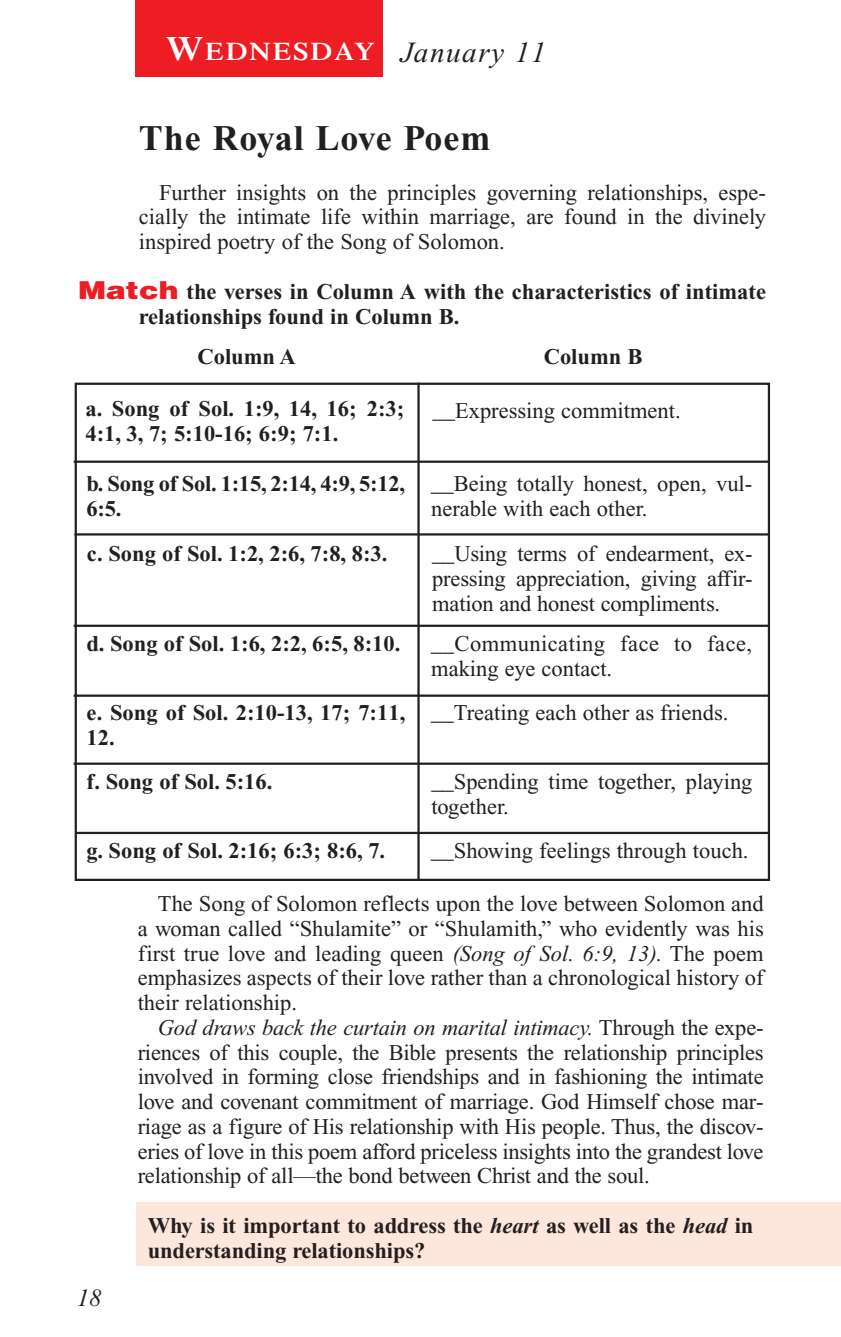
<style>
.page{position:relative;width:841px;height:1337px;background:#fff}
.page>*{position:absolute;margin:0;border:0;box-sizing:border-box;transform-origin:0 0}
.t1{font:700 36px "Times New Roman";letter-spacing:.025em;color:#231f20}
.t2{font:italic 29.25px "Times New Roman";letter-spacing:.05em;color:#231f20}
.t3{font:italic 24.75px "Times New Roman";color:#231f20}
.t4{font:22.5px/24.8px "Times New Roman";color:#231f20;text-align:justify}
.t5{font:700 22.5px/24.8px "Times New Roman";color:#231f20}
.t6{font:22.5px/24.8px "Times New Roman";letter-spacing:.02em;color:#231f20}
.s1{font-family:"Times";font-weight:600;font-style:normal;font-size:33.75px;color:#fff}
.s2{font-family:"Times";font-weight:600;font-style:normal;font-size:25.2px;color:#fff}
.s3{font-family:"Helvetica";font-weight:900;font-size:24.75px;color:#ee1d23}
.s4{font-style:italic}
</style>
<div class="page">
<div style="left:136px;top:1202px;width:704px;height:64px;background:#fde7dc"></div>
<div style="left:135px;top:0;width:247px;height:77px;background:#ee1d23"></div>
<div style="left:75px;top:382px;width:695px;height:499px;border:2px solid #231f20"></div>
<hr style="left:417px;top:382px;width:2px;height:498px;background:#231f20">
<hr style="left:74px;top:460px;width:694px;height:3px;background:#231f20">
<hr style="left:74px;top:533px;width:695px;height:2px;background:#231f20">
<hr style="left:74px;top:624px;width:695px;height:3px;background:#231f20">
<hr style="left:74px;top:694px;width:695px;height:3px;background:#231f20">
<hr style="left:74px;top:762px;width:695px;height:3px;background:#231f20">
<hr style="left:75px;top:832px;width:694px;height:2px;background:#231f20">
<h2 class="t2" style="left:166px;top:42px;width:381px"><span class="s1">W</span><span class="s2">EDNESDAY</span> January 11</h2>
<h1 class="t1" style="left:139px;top:126px;width:353px">The Royal Love Poem</h1>
<p class="t4" style="left:139px;top:182px;width:628px;text-indent:20px">Further insights on the principles governing relationships, espe&shy;cially the intimate life within marriage, are found in the divinely inspired poetry of the Song of Solomon.</p>
<p class="t5" style="left:139px;top:281px;width:628px;text-indent:-61px"><span class="s3">Match</span> the verses in Column A with the characteristics of intimate relationships found in Column B.</p>
<p class="t5" style="left:197px;top:347px;width:100px">Column A</p>
<p class="t5" style="left:543px;top:346px;width:100px">Column B</p>
<p class="t5" style="left:85px;top:398px;width:320px">a. Song of Sol. 1:9, 14, 16; 2:3;<br>4:1, 3, 7; 5:10-16; 6:9; 7:1.</p>
<p class="t4" style="left:432px;top:400px;width:250px">__Expressing commitment.</p>
<p class="t5" style="left:86px;top:473px;width:320px">b. Song of Sol. 1:15, 2:14, 4:9, 5:12,<br>6:5.</p>
<p class="t4" style="left:431px;top:473px;width:322px">__Being totally honest, open, vul&shy;nerable with each other.</p>
<p class="t5" style="left:87px;top:544px;width:302px">c. Song of Sol. 1:2, 2:6, 7:8, 8:3.</p>
<p class="t4" style="left:432px;top:543px;width:322px">__Using terms of endearment, ex&shy;pressing appreciation, giving affir&shy;mation and honest compliments.</p>
<p class="t5" style="left:86px;top:634px;width:315px">d. Song of Sol. 1:6, 2:2, 6:5, 8:10.</p>
<p class="t6" style="left:431px;top:633px;width:322px">__Communicating face to face, making eye contact.</p>
<p class="t5" style="left:86px;top:702px;width:320px">e. Song of Sol. 2:10-13, 17; 7:11,<br>12.</p>
<p class="t4" style="left:431px;top:702px;width:298px">__Treating each other as friends.</p>
<p class="t5" style="left:87px;top:771px;width:187px">f. Song of Sol. 5:16.</p>
<p class="t4" style="left:431px;top:771px;width:322px">__Spending time together, playing together.</p>
<p class="t5" style="left:87px;top:840px;width:300px">g. Song of Sol. 2:16; 6:3; 8:6, 7.</p>
<p class="t4" style="left:431px;top:840px;width:319px">__Showing feelings through touch.</p>
<p class="t4" style="left:138px;top:893px;width:627px;text-indent:20px">The Song of Solomon reflects upon the love between Solomon and a woman called “Shulamite” or “Shulamith,” who evidently was his first true love and leading queen <span class="s4">(Song of Sol. 6:9, 13).</span> The poem emphasizes aspects of their love rather than a chronological history of their relationship.</p>
<p class="t4" style="left:138px;top:1017px;width:627px;text-indent:20px"><span class="s4">God draws back the curtain on marital intimacy.</span> Through the expe&shy;riences of this couple, the Bible presents the relationship principles involved in forming close friendships and in fashioning the intimate love and covenant commitment of marriage. God Himself chose mar&shy;riage as a figure of His relationship with His people. Thus, the discov&shy;eries of love in this poem afford priceless insights into the grandest love relationship of all—the bond between Christ and the soul.</p>
<p class="t5" style="left:148px;top:1215px;width:607px">Why is it important to address the <span class="s4">heart</span> as well as the <span class="s4">head</span> in understanding relationships?</p>
<p class="t3" style="left:77px;top:1289px;width:26px">18</p>
</div>
